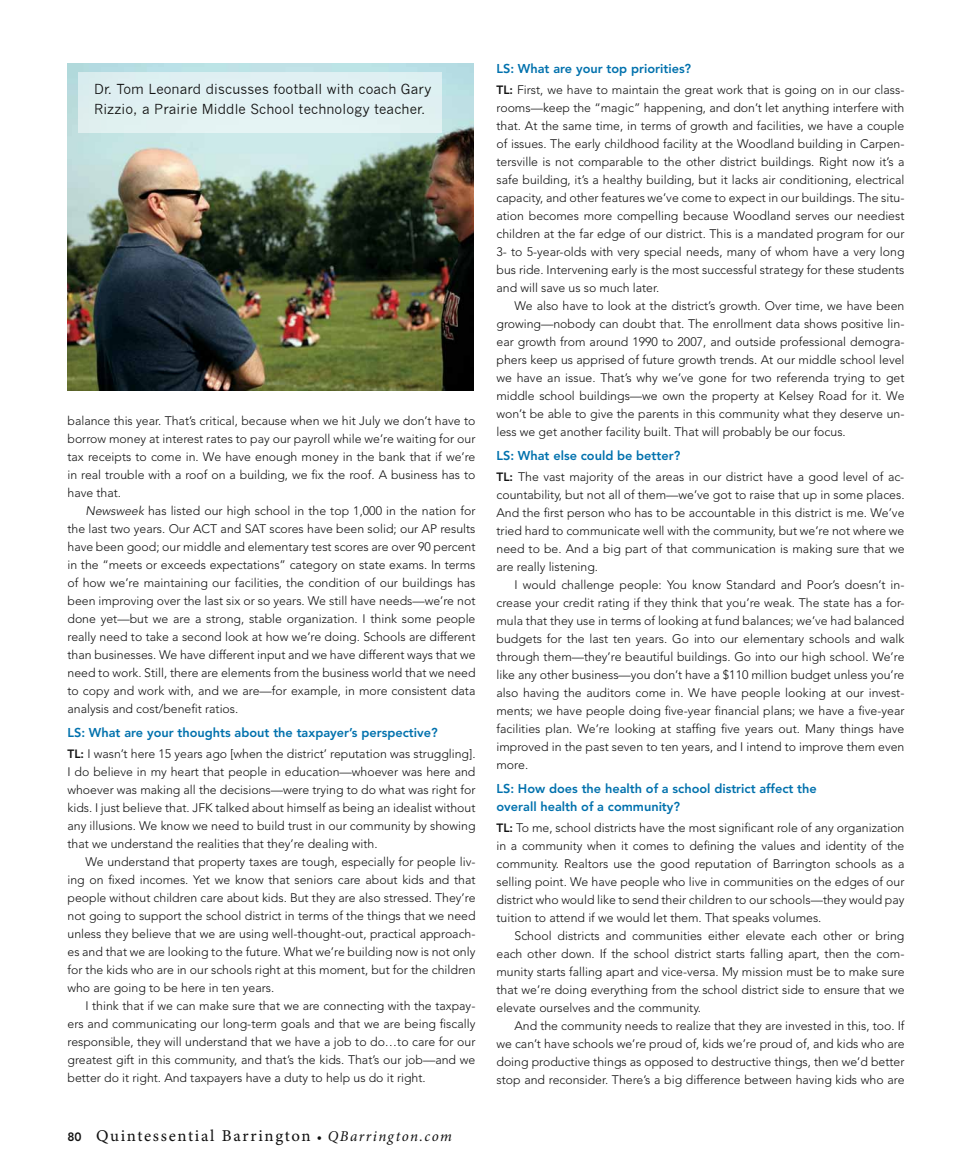
<style>
.page{position:relative;width:972px;height:1175px;background:#fff}
.page>*{position:absolute;margin:0;border:0;box-sizing:border-box;transform-origin:0 0}
.t1{font:16.5px "Minion Pro Capt";letter-spacing:.1em;color:#121212}
.t2{font:13.5px/20.2px "News Gothic";letter-spacing:.01em;color:#121212}
.t3{font:800 12.75px/18px "Avenir LT Std";color:#0071ad}
.t4{font:300 12.3px/18px "Avenir LT Std";color:#121212;text-align:justify}
.s1{font-style:italic}
.s2{font-weight:800;font-size:12px}
.s3{font-family:"Avenir LT Std";font-weight:800;font-size:12px}
.s4{font-family:"Minion Pro";font-size:13.5px}
.s5{font-family:"Minion Pro";font-style:italic;font-size:15px}
</style>
<div class="page">
<img style="left:68px;top:63px;width:406px;height:327px">
<div style="left:79px;top:72px;width:363px;height:61px;background:#e0f1f3"></div>
<p class="t2" style="left:94px;top:79px;width:339px">Dr. Tom Leonard discusses football with coach Gary<br>Rizzio, a Prairie Middle School technology teacher.</p>
<p class="t4" style="left:68px;top:412px;width:409px">balance this year. That’s critical, because when we hit July we don’t have to borrow money at interest rates to pay our payroll while we’re waiting for our tax receipts to come in. We have enough money in the bank that if we’re in real trouble with a roof on a building, we fix the roof. A business has to have that.</p>
<p class="t4" style="left:68px;top:502px;width:410px;text-indent:18px"><span class="s1">Newsweek</span> has listed our high school in the top 1,000 in the nation for the last two years. Our ACT and SAT scores have been solid; our AP results have been good; our middle and elementary test scores are over 90 percent in the “meets or exceeds expectations” category on state exams. In terms of how we’re maintaining our facilities, the condition of our buildings has been improving over the last six or so years. We still have needs—we’re not done yet—but we are a strong, stable organization. I think some people really need to take a second look at how we’re doing. Schools are different than businesses. We have different input and we have different ways that we need to work. Still, there are elements from the business world that we need to copy and work with, and we are—for example, in more consistent data analysis and cost/benefit ratios.</p>
<p class="t3" style="left:68px;top:723px;width:372px">LS: What are your thoughts about the taxpayer’s perspective?</p>
<p class="t4" style="left:68px;top:745px;width:410px"><span class="s2">TL:</span> I wasn’t here 15 years ago [when the district’ reputation was struggling].<br>I do believe in my heart that people in education—whoever was here and whoever was making all the decisions—were trying to do what was right for kids. I just believe that. JFK talked about himself as being an idealist without any illusions. We know we need to build trust in our community by showing that we understand the realities that they’re dealing with.</p>
<p class="t4" style="left:68px;top:853px;width:410px;text-indent:18px">We understand that property taxes are tough, especially for people liv&shy;ing on fixed incomes. Yet we know that seniors care about kids and that people without children care about kids. But they are also stressed. They’re not going to support the school district in terms of the things that we need unless they believe that we are using well-thought-out, practical approach&shy;es and that we are looking to the future. What we’re building now is not only for the kids who are in our schools right at this moment, but for the children who are going to be here in ten years.</p>
<p class="t4" style="left:68px;top:997px;width:409px;text-indent:18px">I think that if we can make sure that we are connecting with the taxpay&shy;ers and communicating our long-term goals and that we are being fiscally responsible, they will understand that we have a job to do…to care for our greatest gift in this community, and that’s the kids. That’s our job—and we better do it right. And taxpayers have a duty to help us do it right.</p>
<h1 class="t1" style="left:68px;top:1125px;width:386px"><span class="s3">80</span> Quintessential Barrington <span class="s4">•</span> <span class="s5">QBarrington.com</span></h1>
<p class="t3" style="left:496px;top:59px;width:196px">LS: What are your top priorities?</p>
<p class="t4" style="left:496px;top:80px;width:410px"><span class="s2">TL:</span> First, we have to maintain the great work that is going on in our class&shy;rooms—keep the “magic” happening, and don’t let anything interfere with that. At the same time, in terms of growth and facilities, we have a couple of issues. The early childhood facility at the Woodland building in Carpen&shy;tersville is not comparable to the other district buildings. Right now it’s a safe building, it’s a healthy building, but it lacks air conditioning, electrical capacity, and other features we’ve come to expect in our buildings. The situ&shy;ation becomes more compelling because Woodland serves our neediest children at the far edge of our district. This is a mandated program for our 3- to 5-year-olds with very special needs, many of whom have a very long bus ride. Intervening early is the most successful strategy for these students and will save us so much later.</p>
<p class="t4" style="left:497px;top:296px;width:410px;text-indent:18px">We also have to look at the district’s growth. Over time, we have been growing—nobody can doubt that. The enrollment data shows positive lin&shy;ear growth from around 1990 to 2007, and outside professional demogra&shy;phers keep us apprised of future growth trends. At our middle school level we have an issue. That’s why we’ve gone for two referenda trying to get middle school buildings—we own the property at Kelsey Road for it. We won’t be able to give the parents in this community what they deserve un&shy;less we get another facility built. That will probably be our focus.</p>
<p class="t3" style="left:496px;top:446px;width:185px">LS: What else could be better?</p>
<p class="t4" style="left:496px;top:467px;width:410px"><span class="s2">TL:</span> The vast majority of the areas in our district have a good level of ac&shy;countability, but not all of them—we’ve got to raise that up in some places.<br>And the first person who has to be accountable in this district is me. We’ve tried hard to communicate well with the community, but we’re not where we need to be. And a big part of that communication is making sure that we are really listening.</p>
<p class="t4" style="left:497px;top:575px;width:410px;text-indent:18px">I would challenge people: You know Standard and Poor’s doesn’t in&shy;crease your credit rating if they think that you’re weak. The state has a for&shy;mula that they use in terms of looking at fund balances; we’ve had balanced budgets for the last ten years. Go into our elementary schools and walk through them—they’re beautiful buildings. Go into our high school. We’re like any other business—you don’t have a $110 million budget unless you’re also having the auditors come in. We have people looking at our invest&shy;ments; we have people doing five-year financial plans; we have a five-year facilities plan. We’re looking at staffing five years out. Many things have improved in the past seven to ten years, and I intend to improve them even more.</p>
<p class="t3" style="left:496px;top:779px;width:322px">LS: How does the health of a school district affect the overall health of a community?</p>
<p class="t4" style="left:496px;top:818px;width:410px"><span class="s2">TL:</span> To me, school districts have the most significant role of any organization in a community when it comes to defining the values and identity of the community. Realtors use the good reputation of Barrington schools as a selling point. We have people who live in communities on the edges of our district who would like to send their children to our schools—they would pay tuition to attend if we would let them. That speaks volumes.</p>
<p class="t4" style="left:497px;top:926px;width:410px;text-indent:18px">School districts and communities either elevate each other or bring each other down. If the school district starts falling apart, then the com&shy;munity starts falling apart and vice-versa. My mission must be to make sure that we’re doing everything from the school district side to ensure that we elevate ourselves and the community.</p>
<p class="t4" style="left:497px;top:1016px;width:410px;text-indent:18px">And the community needs to realize that they are invested in this, too. If we can’t have schools we’re proud of, kids we’re proud of, and kids who are doing productive things as opposed to destructive things, then we’d better stop and reconsider. There’s a big difference between having kids who are</p>
</div>
